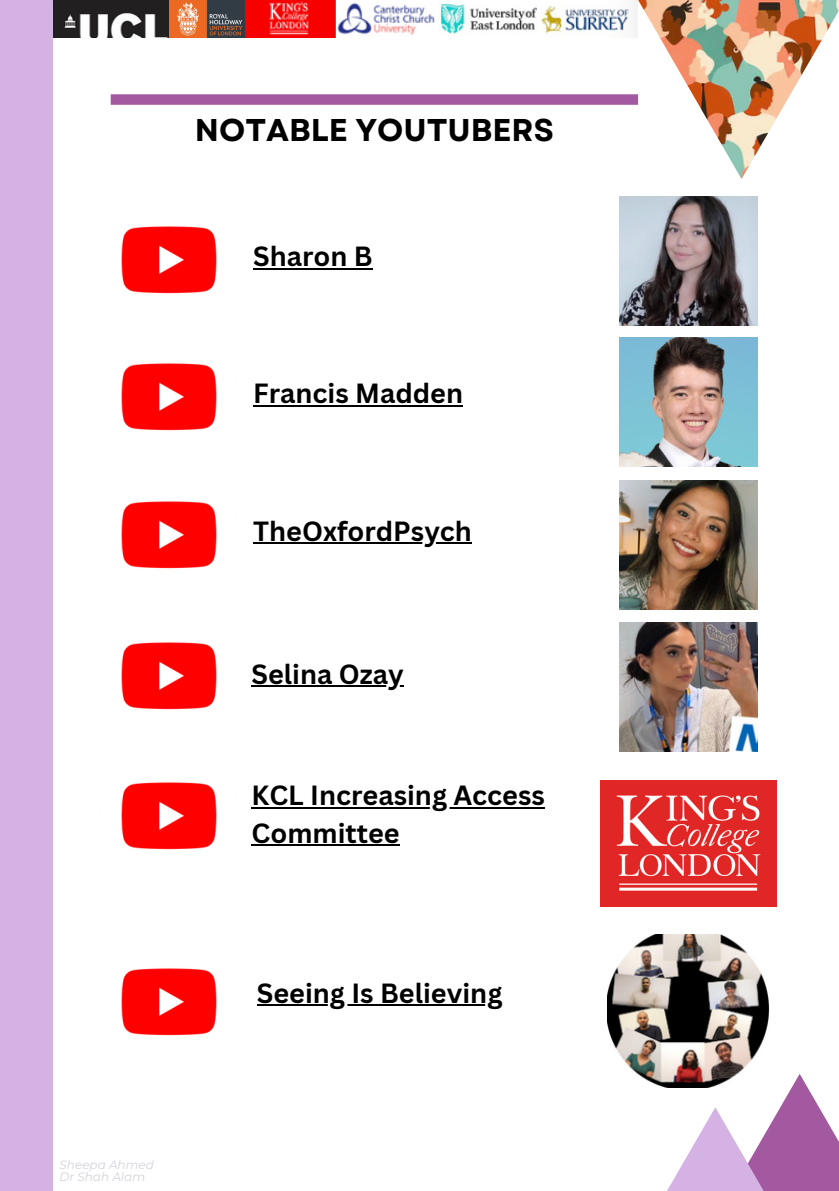
<style>
.page{position:relative;width:839px;height:1191px;background:#fff}
.page>*{position:absolute;margin:0;border:0;box-sizing:border-box;transform-origin:0 0}
.t1{font:700 31.4px "Garet";color:#000}
.t2{font:700 27px/37.6px "Canva Sans";color:#000}
.t3{font:italic 12px "Montserrat";color:#d2d2db}
</style>
<div class="page">
<img style="left:638px;top:0;width:200px;height:179px">
<svg style="left:663px;top:1074px;width:156px;height:33px"></svg>
<svg style="left:667px;top:1107px;width:171px;height:84px"></svg>
<div style="left:111px;top:94px;width:527px;height:11px;background:#a359a0"></div>
<img style="left:52px;top:0;width:585px;height:38px">
<div style="left:0;top:0;width:52px;height:1191px;background:#d4b2e4"></div>
<img style="left:121px;top:226px;width:96px;height:68px">
<img style="left:619px;top:196px;width:138px;height:129px">
<img style="left:121px;top:363px;width:96px;height:68px">
<img style="left:619px;top:338px;width:138px;height:129px">
<img style="left:121px;top:501px;width:96px;height:68px">
<img style="left:619px;top:480px;width:138px;height:129px">
<img style="left:121px;top:642px;width:96px;height:68px">
<img style="left:619px;top:622px;width:138px;height:129px">
<img style="left:121px;top:782px;width:96px;height:68px">
<img style="left:601px;top:780px;width:175px;height:126px">
<img style="left:121px;top:968px;width:96px;height:68px">
<img style="left:607px;top:934px;width:162px;height:153px">
<hr style="left:253px;top:268px;width:120px;height:1px;background:#000">
<hr style="left:253px;top:405px;width:210px;height:1px;background:#000">
<hr style="left:253px;top:542px;width:219px;height:2px;background:#000">
<hr style="left:251px;top:685px;width:153px;height:2px;background:#000">
<hr style="left:251px;top:807px;width:294px;height:1px;background:#000">
<hr style="left:251px;top:844px;width:149px;height:2px;background:#000">
<hr style="left:257px;top:1004px;width:245px;height:2px;background:#000">
<p class="t1" style="left:195px;top:108px;width:360px">NOTABLE YOUTUBERS</p>
<p class="t2" style="left:253px;top:237px;width:121px">Sharon B</p>
<p class="t2" style="left:253px;top:374px;width:211px">Francis Madden</p>
<p class="t2" style="left:253px;top:511px;width:220px">TheOxfordPsych</p>
<p class="t2" style="left:251px;top:655px;width:154px">Selina Ozay</p>
<p class="t2" style="left:251px;top:776px;width:295px">KCL Increasing Access<br>Committee</p>
<p class="t2" style="left:257px;top:973px;width:247px">Seeing Is Believing</p>
<p class="t3" style="left:60px;top:1158px;width:96px">Sheepa Ahmed</p>
<h2 class="t3" style="left:60px;top:1170px;width:87px">Dr Shah Alam</h2>
</div>
